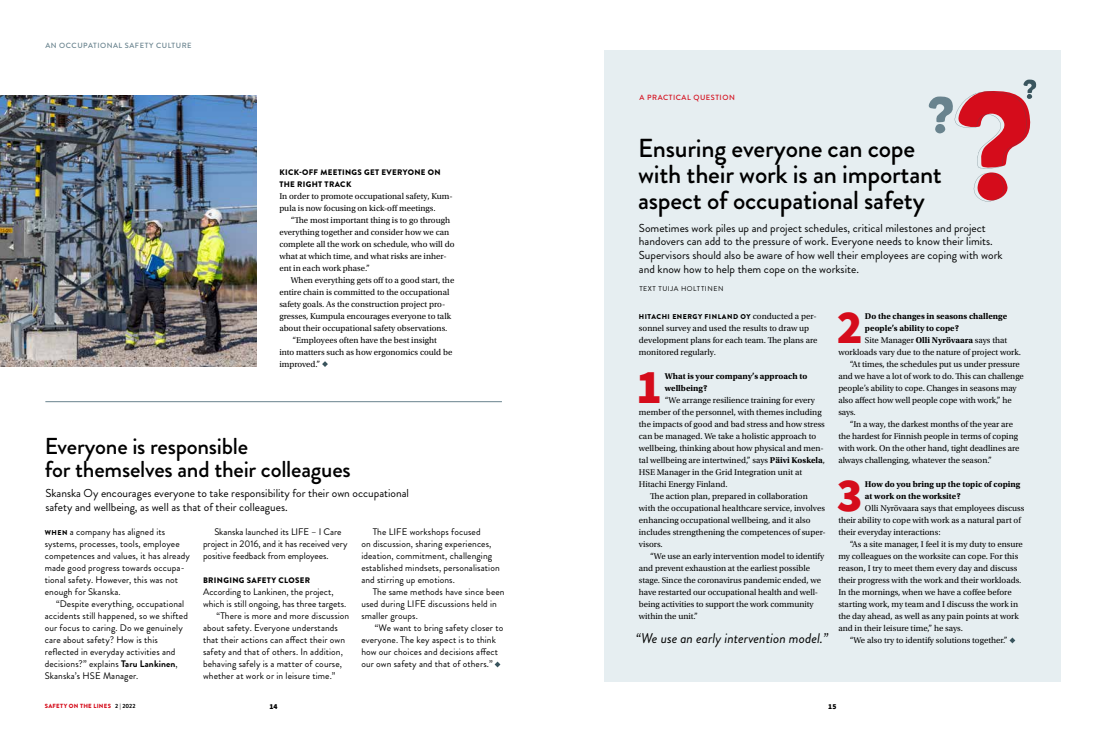
<style>
.page{position:relative;width:1106px;height:738px;background:#fff}
.page>*{position:absolute;margin:0;border:0;box-sizing:border-box;transform-origin:0 0}
.t1{font:900 48px "Source Sans Pro";color:#d50c1b}
.t2{font:500 26px/26px "Brandon Grotesque";letter-spacing:-.01em;color:#000}
.t3{font:500 23px/23px "Brandon Grotesque";letter-spacing:-.01em;color:#000}
.t4{font:italic 14px "Brandon Grotesque";color:#000}
.t5{font:11.5px/13.8px "Brandon Grotesque";color:#000}
.t6{font:9.5px/12px "Brandon Grotesque";letter-spacing:.01em;color:#000}
.t7{font:8.8px/12px "Utopia Std";color:#000}
.t8{font:700 8.8px/12px "Utopia Std";color:#000}
.t9{font:900 8px/12px "Brandon Grotesque";letter-spacing:.04em;color:#000}
.t10{font:500 7.5px "Brandon Grotesque";letter-spacing:.07em;color:#69838e}
.t11{font:500 7.5px "Brandon Grotesque";letter-spacing:.07em;color:#d50c1b}
.t12{font:900 7.5px "Source Sans Pro";color:#000}
.t13{font:900 7px "Brandon Grotesque";letter-spacing:.07em;color:#000}
.t14{font:7px "Brandon Grotesque";letter-spacing:.08em;color:#000}
.t15{font:900 6px "Brandon Grotesque";letter-spacing:.045em;color:#d50c1b}
.s1{font-family:"Utopia Std";font-weight:400;font-size:8.8px}
.s2{font-weight:700}
.s3{font-weight:900;font-size:7px}
.s4{font-weight:700;color:#000}
</style>
<div class="page">
<div style="left:604px;top:50px;width:456px;height:630px;background:#e6eef1"></div>
<svg style="left:322px;top:361px;width:6px;height:6px"></svg>
<svg style="left:1009px;top:637px;width:6px;height:6px"></svg>
<svg style="left:928px;top:79px;width:108px;height:122px"></svg>
<img style="left:0;top:95px;width:256px;height:271px">
<hr style="left:45px;top:401px;width:457px;height:1px;background:#69838e">
<svg style="left:494px;top:661px;width:6px;height:6px"></svg>
<p class="t10" style="left:45px;top:40px;width:148px">AN OCCUPATIONAL SAFETY CULTURE</p>
<p class="t11" style="left:639px;top:92px;width:97px">A PRACTICAL QUESTION</p>
<h2 class="t2" style="left:638px;top:135px;width:305px">Ensuring everyone can cope with their work is an important aspect of occupational safety</h2>
<p class="t5" style="left:639px;top:221px;width:365px">Sometimes work piles up and project schedules, critical milestones and project handovers can add to the pressure of work. Everyone needs to know their limits.<br>Supervisors should also be aware of how well their employees are coping with work and know how to help them cope on the worksite.</p>
<p class="t9" style="left:279px;top:166px;width:163px">KICK-OFF MEETINGS GET EVERYONE ON<br>THE RIGHT TRACK</p>
<p class="t7" style="left:279px;top:190px;width:175px">In order to promote occupational safety, Kum&shy;pula is now focusing on kick-off meetings.</p>
<p class="t7" style="left:279px;top:214px;width:177px;text-indent:11px">“The most important thing is to go through everything together and consider how we can complete all the work on schedule, who will do what at which time, and what risks are inher&shy;ent in each work phase.”</p>
<p class="t7" style="left:291px;top:274px;width:165px">When everything gets off to a good start, the</p>
<p class="t7" style="left:279px;top:286px;width:171px">entire chain is committed to the occupational</p>
<p class="t7" style="left:279px;top:298px;width:167px">safety goals. As the construction project pro-</p>
<p class="t7" style="left:279px;top:310px;width:173px">gresses, Kumpula encourages everyone to talk</p>
<p class="t7" style="left:279px;top:322px;width:169px">about their occupational safety observations.</p>
<p class="t7" style="left:292px;top:334px;width:146px">“Employees often have the best insight</p>
<p class="t7" style="left:279px;top:346px;width:174px">into matters such as how ergonomics could be</p>
<p class="t7" style="left:279px;top:358px;width:42px">improved.”</p>
<p class="t14" style="left:639px;top:284px;width:86px">TEXT TUIJA HOLTTINEN</p>
<h1 class="t1" style="left:837px;top:293px;width:27px">2</h1>
<p class="t13" style="left:639px;top:311px;width:179px">HITACHI ENERGY FINLAND OY <span class="s1">conducted a per-</span></p>
<p class="t7" style="left:639px;top:322px;width:180px">sonnel survey and used the results to draw up development plans for each team. The plans are monitored regularly.</p>
<p class="t8" style="left:664px;top:370px;width:144px">What is your company’s approach to wellbeing?</p>
<p class="t7" style="left:664px;top:394px;width:152px">“We arrange resilience training for every</p>
<p class="t7" style="left:639px;top:406px;width:184px">member of the personnel, with themes including</p>
<p class="t7" style="left:639px;top:418px;width:187px">the impacts of good and bad stress and how stress</p>
<p class="t7" style="left:639px;top:430px;width:179px">can be managed. We take a holistic approach to</p>
<p class="t7" style="left:639px;top:442px;width:186px">wellbeing, thinking about how physical and men-</p>
<p class="t7" style="left:639px;top:454px;width:188px">tal wellbeing are intertwined,” says <span class="s2">Päivi Koskela</span>,</p>
<p class="t7" style="left:639px;top:466px;width:165px">HSE Manager in the Grid Integration unit at</p>
<p class="t7" style="left:639px;top:478px;width:90px">Hitachi Energy Finland.</p>
<p class="t7" style="left:650px;top:490px;width:159px">The action plan, prepared in collaboration</p>
<p class="t7" style="left:639px;top:502px;width:188px">with the occupational healthcare service, involves</p>
<p class="t7" style="left:639px;top:514px;width:173px">enhancing occupational wellbeing, and it also</p>
<p class="t7" style="left:639px;top:526px;width:188px">includes strengthening the competences of super-</p>
<p class="t7" style="left:639px;top:538px;width:25px">visors.</p>
<p class="t7" style="left:650px;top:550px;width:175px">“We use an early intervention model to identify</p>
<p class="t7" style="left:639px;top:562px;width:173px">and prevent exhaustion at the earliest possible</p>
<p class="t7" style="left:639px;top:574px;width:184px">stage. Since the coronavirus pandemic ended, we</p>
<p class="t7" style="left:639px;top:586px;width:181px">have restarted our occupational health and well-</p>
<p class="t7" style="left:639px;top:598px;width:176px">being activities to support the work community</p>
<p class="t7" style="left:639px;top:610px;width:61px">within the unit.”</p>
<p class="t8" style="left:865px;top:310px;width:144px">Do the changes in seasons challenge</p>
<p class="t8" style="left:865px;top:322px;width:96px">people’s ability to cope?</p>
<p class="t7" style="left:865px;top:334px;width:144px">Site Manager <span class="s2">Olli Nyrövaara</span> says that</p>
<p class="t7" style="left:838px;top:346px;width:185px">workloads vary due to the nature of project work.  </p>
<p class="t7" style="left:849px;top:358px;width:172px">“At times, the schedules put us under pressure</p>
<p class="t7" style="left:838px;top:370px;width:187px">and we have a lot of work to do. This can challenge</p>
<p class="t7" style="left:838px;top:382px;width:180px">people’s ability to cope. Changes in seasons may</p>
<p class="t7" style="left:838px;top:394px;width:175px">also affect how well people cope with work,” he</p>
<p class="t7" style="left:838px;top:406px;width:19px">says.</p>
<p class="t7" style="left:849px;top:418px;width:165px">“In a way, the darkest months of the year are</p>
<p class="t7" style="left:838px;top:430px;width:181px">the hardest for Finnish people in terms of coping</p>
<p class="t7" style="left:838px;top:442px;width:183px">with work. On the other hand, tight deadlines are</p>
<p class="t7" style="left:838px;top:454px;width:155px">always challenging, whatever the season.”</p>
<p class="t8" style="left:865px;top:478px;width:157px">How do you bring up the topic of coping at work on the worksite?</p>
<p class="t7" style="left:838px;top:502px;width:188px;text-indent:27px">Olli Nyrövaara says that employees discuss their ability to cope with work as a natural part of their everyday interactions:</p>
<p class="t7" style="left:849px;top:538px;width:175px">“As a site manager, I feel it is my duty to ensure</p>
<p class="t7" style="left:838px;top:550px;width:181px">my colleagues on the worksite can cope. For this</p>
<p class="t7" style="left:838px;top:562px;width:181px">reason, I try to meet them every day and discuss</p>
<p class="t7" style="left:838px;top:574px;width:184px">their progress with the work and their workloads.</p>
<p class="t7" style="left:838px;top:586px;width:175px">In the mornings, when we have a coffee before</p>
<p class="t7" style="left:838px;top:598px;width:181px">starting work, my team and I discuss the work in</p>
<p class="t7" style="left:838px;top:610px;width:182px">the day ahead, as well as any pain points at work</p>
<p class="t7" style="left:838px;top:622px;width:126px">and in their leisure time,” he says.</p>
<p class="t7" style="left:849px;top:634px;width:159px">“We also try to identify solutions together.”</p>
<h1 class="t1" style="left:636px;top:353px;width:27px">1</h1>
<h3 class="t3" style="left:45px;top:434px;width:307px">Everyone is responsible<br>for themselves and their colleagues</h3>
<h3 class="t5" style="left:45px;top:485px;width:365px">Skanska Oy encourages everyone to take responsibility for their own occupational safety and wellbeing, as well as that of their colleagues.</h3>
<p class="t6" style="left:45px;top:525px;width:147px"><span class="s3">WHEN</span> a company has aligned its systems, processes, tools, employee competences and values, it has already made good progress towards occupa&shy;tional safety. However, this was not enough for Skanska.</p>
<p class="t6" style="left:45px;top:597px;width:145px;text-indent:11px">“Despite everything, occupational accidents still happened, so we shifted our focus to caring. Do we genuinely care about safety? How is this reflected in everyday activities and decisions?” explains <span class="s2">Taru Lankinen</span>, Skanska’s HSE Manager.</p>
<h1 class="t1" style="left:837px;top:461px;width:27px">3</h1>
<p class="t6" style="left:203px;top:525px;width:146px;text-indent:11px">Skanska launched its LIFE – I Care project in 2016, and it has received very positive feedback from employees.</p>
<p class="t9" style="left:203px;top:574px;width:109px">BRINGING SAFETY CLOSER</p>
<p class="t6" style="left:203px;top:585px;width:132px">According to Lankinen, the project,</p>
<p class="t6" style="left:203px;top:597px;width:145px">which is still ongoing, has three targets.</p>
<p class="t6" style="left:217px;top:609px;width:134px">“There is more and more discussion</p>
<p class="t6" style="left:203px;top:621px;width:136px">about safety. Everyone understands</p>
<p class="t6" style="left:203px;top:633px;width:144px">that their actions can affect their own</p>
<p class="t6" style="left:203px;top:645px;width:141px">safety and that of others. In addition,</p>
<p class="t6" style="left:203px;top:657px;width:141px">behaving safely is a matter of course,</p>
<p class="t6" style="left:203px;top:669px;width:134px">whether at work or in leisure time.”</p>
<p class="t6" style="left:361px;top:525px;width:140px;text-indent:11px">The LIFE workshops focused<br>on discussion, sharing experiences, ideation, commitment, challenging established mindsets, personalisation and stirring up emotions.</p>
<p class="t6" style="left:361px;top:585px;width:145px;text-indent:11px">The same methods have since been used during LIFE discussions held in smaller groups.</p>
<p class="t6" style="left:361px;top:621px;width:144px;text-indent:14px">“We want to bring safety closer to everyone. The key aspect is to think how our choices and decisions affect our own safety and that of others.”</p>
<h3 class="t4" style="left:636px;top:628px;width:194px">“We use an early intervention model.”</h3>
<p class="t15" style="left:45px;top:701px;width:92px">SAFETY ON THE LINES <span class="s4">2 | 2022</span></p>
<p class="t12" style="left:269px;top:700px;width:10px">14</p>
<p class="t12" style="left:828px;top:700px;width:10px">15</p>
</div>
